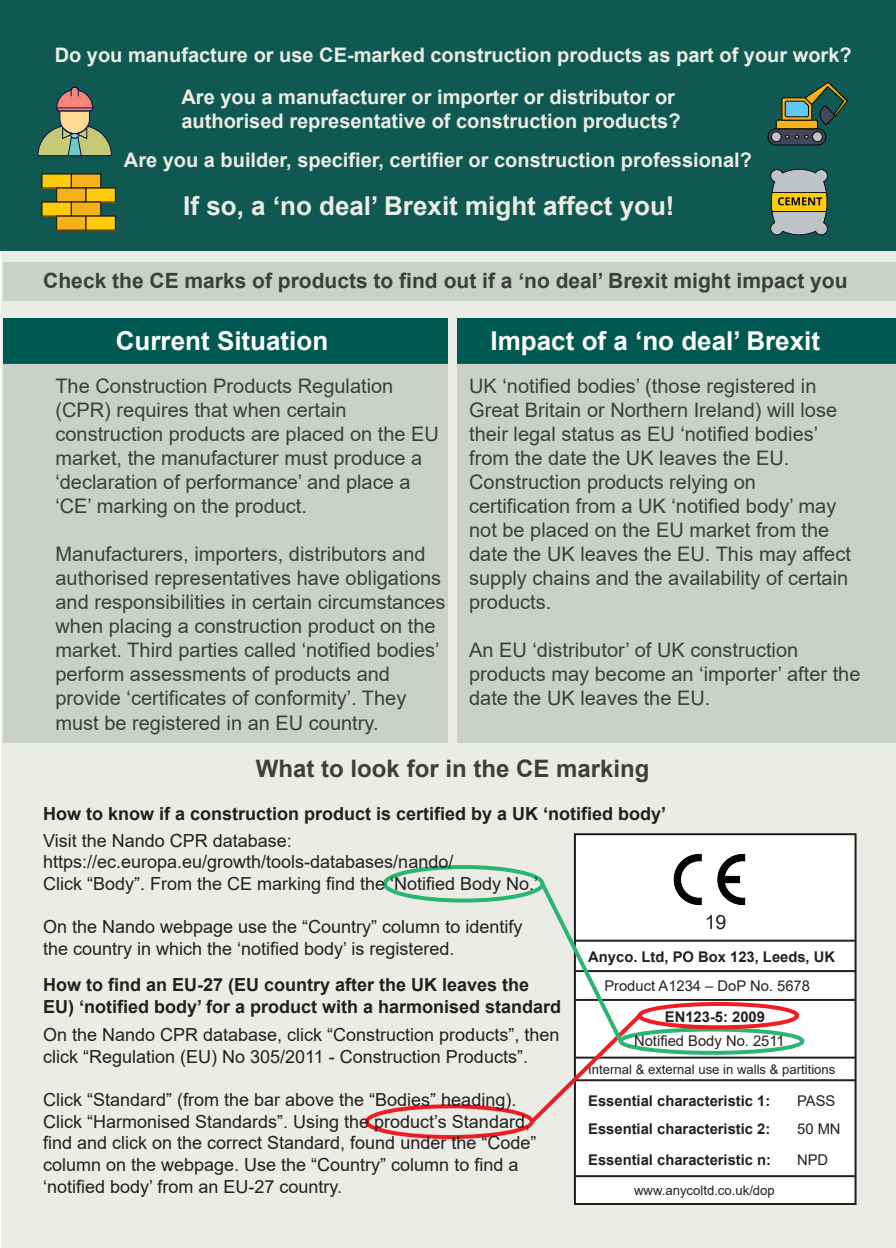
<style>
.page{position:relative;width:896px;height:1248px;background:#fff}
.page>*{position:absolute;margin:0;border:0;box-sizing:border-box;transform-origin:0 0}
.t1{font:700 26px "Arial";color:#fff}
.t2{font:700 26px "Arial";color:#ecede4}
.t3{font:700 24px "Arial";color:#3e3e3f}
.t4{font:700 21px "Arial";color:#3e3e3f}
.t5{font:20px/24px "Arial";color:#3e3e3f}
.t6{font:700 20px/42.4px "Arial";color:#ecede4}
.t7{font:19.6px "Arial";color:#231f20}
.t8{font:18px/21.6px "Arial";color:#231f20}
.t9{font:700 18px/21.6px "Arial";color:#231f20}
.t10{font:700 14.8px/28px "Arial";color:#231f20}
.t11{font:14.8px/28px "Arial";color:#231f20}
.t12{font:13.2px "Arial";color:#231f20}
</style>
<div class="page">
<div style="left:2px;top:0;width:894px;height:1247px;background:#ecece6"></div>
<div style="left:574px;top:833px;width:282px;height:371px;background:#fff;border:2px solid #231f20"></div>
<img style="left:673px;top:854px;width:73px;height:52px">
<hr style="left:575px;top:939px;width:280px;height:2px;background:#231f20">
<hr style="left:575px;top:970px;width:280px;height:2px;background:#231f20">
<hr style="left:575px;top:998px;width:280px;height:2px;background:#231f20">
<hr style="left:575px;top:1056px;width:280px;height:2px;background:#231f20">
<hr style="left:575px;top:1079px;width:280px;height:2px;background:#231f20">
<hr style="left:575px;top:1174px;width:280px;height:2px;background:#231f20">
<div style="left:619px;top:1027px;width:185px;height:27px;border:4px solid #2bb572;border-radius:50%"></div>
<div style="left:365px;top:1104px;width:169px;height:34px;border:4px solid #ee1d23;border-radius:50%"></div>
<div style="left:3px;top:262px;width:893px;height:38px;background:#c9d1c9"></div>
<div style="left:3px;top:317px;width:445px;height:46px;background:#005951"></div>
<div style="left:3px;top:363px;width:445px;height:379px;background:#c9d1c9"></div>
<div style="left:457px;top:317px;width:439px;height:46px;background:#005951"></div>
<div style="left:457px;top:363px;width:439px;height:379px;background:#c9d1c9"></div>
<div style="left:383px;top:865px;width:161px;height:37px;border:4px solid #2bb572;border-radius:50%"></div>
<div style="left:637px;top:1001px;width:162px;height:28px;border:4px solid #ee1d23;border-radius:50%"></div>
<svg style="left:526px;top:878px;width:119px;height:249px"></svg>
<div style="left:0;top:0;width:896px;height:250px;background:#105953"></div>
<svg style="left:37px;top:87px;width:75px;height:69px"></svg>
<svg style="left:41px;top:173px;width:75px;height:57px"></svg>
<svg style="left:770px;top:169px;width:58px;height:67px;background:#a3a27c"></svg>
<svg style="left:767px;top:82px;width:81px;height:63px"></svg>
<p class="t6" style="left:181px;top:34px;width:672px;text-indent:-127px">Do you manufacture or use CE-marked construction products as part of your work?<br>Are you a manufacturer or importer or distributor or</p>
<p class="t6" style="left:124px;top:102px;width:629px;line-height:38.4px;text-indent:58px">authorised representative of construction products?<br>Are you a builder, specifier, certifier or construction professional?</p>
<h1 class="t2" style="left:183px;top:188px;width:493px">If so, a ‘no deal’ Brexit might affect you!</h1>
<p class="t4" style="left:43px;top:265px;width:805px">Check the CE marks of products to find out if a ‘no deal’ Brexit might impact you</p>
<h1 class="t1" style="left:116px;top:322px;width:214px">Current Situation</h1>
<p class="t5" style="left:55px;top:374px;width:385px">The Construction Products Regulation (CPR) requires that when certain construction products are placed on the EU market, the manufacturer must produce a ‘declaration of performance’ and place a ‘CE’ marking on the product.</p>
<p class="t5" style="left:55px;top:542px;width:392px">Manufacturers, importers, distributors and authorised representatives have obligations and responsibilities in certain circumstances when placing a construction product on the market. Third parties called ‘notified bodies’ perform assessments of products and provide ‘certificates of conformity’. They must be registered in an EU country.</p>
<h1 class="t1" style="left:490px;top:322px;width:331px">Impact of a ‘no deal’ Brexit</h1>
<p class="t5" style="left:469px;top:374px;width:383px">UK ‘notified bodies’ (those registered in Great Britain or Northern Ireland) will lose their legal status as EU ‘notified bodies’ from the date the UK leaves the EU.<br>Construction products relying on certification from a UK ‘notified body’ may not be placed on the EU market from the date the UK leaves the EU. This may affect supply chains and the availability of certain products.</p>
<p class="t5" style="left:469px;top:638px;width:393px">An EU ‘distributor’ of UK construction products may become an ‘importer’ after the date the UK leaves the EU.</p>
<p class="t3" style="left:256px;top:751px;width:395px">What to look for in the CE marking</p>
<p class="t9" style="left:43px;top:803px;width:625px">How to know if a construction product is certified by a UK ‘notified body’</p>
<p class="t8" style="left:43px;top:829px;width:497px">Visit the Nando CPR database: https://ec.europa.eu/growth/tools-databases/nando/<br>Click “Body”. From the CE marking find the ‘Notified Body No.’</p>
<p class="t8" style="left:43px;top:915px;width:481px">On the Nando webpage use the “Country” column to identify the country in which the ‘notified body’ is registered.</p>
<p class="t9" style="left:43px;top:974px;width:520px">How to find an EU-27 (EU country after the UK leaves the<br>EU) ‘notified body’ for a product with a harmonised standard</p>
<p class="t8" style="left:43px;top:1023px;width:518px">On the Nando CPR database, click “Construction products”, then click “Regulation (EU) No 305/2011 - Construction Products”.</p>
<p class="t8" style="left:43px;top:1088px;width:495px">Click “Standard” (from the bar above the “Bodies” heading).<br>Click “Harmonised Standards”. Using the product’s Standard, find and click on the correct Standard, found under the “Code” column on the webpage. Use the “Country” column to find a ‘notified body’ from an EU-27 country.</p>
<p class="t7" style="left:705px;top:908px;width:23px">19</p>
<p class="t10" style="left:588px;top:942px;width:248px">Anyco. Ltd, PO Box 123, Leeds, UK</p>
<p class="t11" style="left:604px;top:971px;width:207px">Product A1234 – DoP No. 5678</p>
<p class="t10" style="left:665px;top:1002px;width:102px">EN123-5: 2009</p>
<p class="t11" style="left:634px;top:1026px;width:152px">Notified Body No. 2511</p>
<p class="t12" style="left:588px;top:1059px;width:249px">Internal &amp; external use in walls &amp; partitions</p>
<p class="t10" style="left:588px;top:1087px;width:184px">Essential characteristic 1:<br>Essential characteristic 2:</p>
<p class="t10" style="left:588px;top:1145px;width:184px">Essential characteristic n:</p>
<p class="t12" style="left:634px;top:1180px;width:142px">www.anycoltd.co.uk/dop</p>
<p class="t11" style="left:797px;top:1086px;width:45px">PASS<br>50 MN</p>
<p class="t11" style="left:797px;top:1145px;width:33px">NPD</p>
</div>
